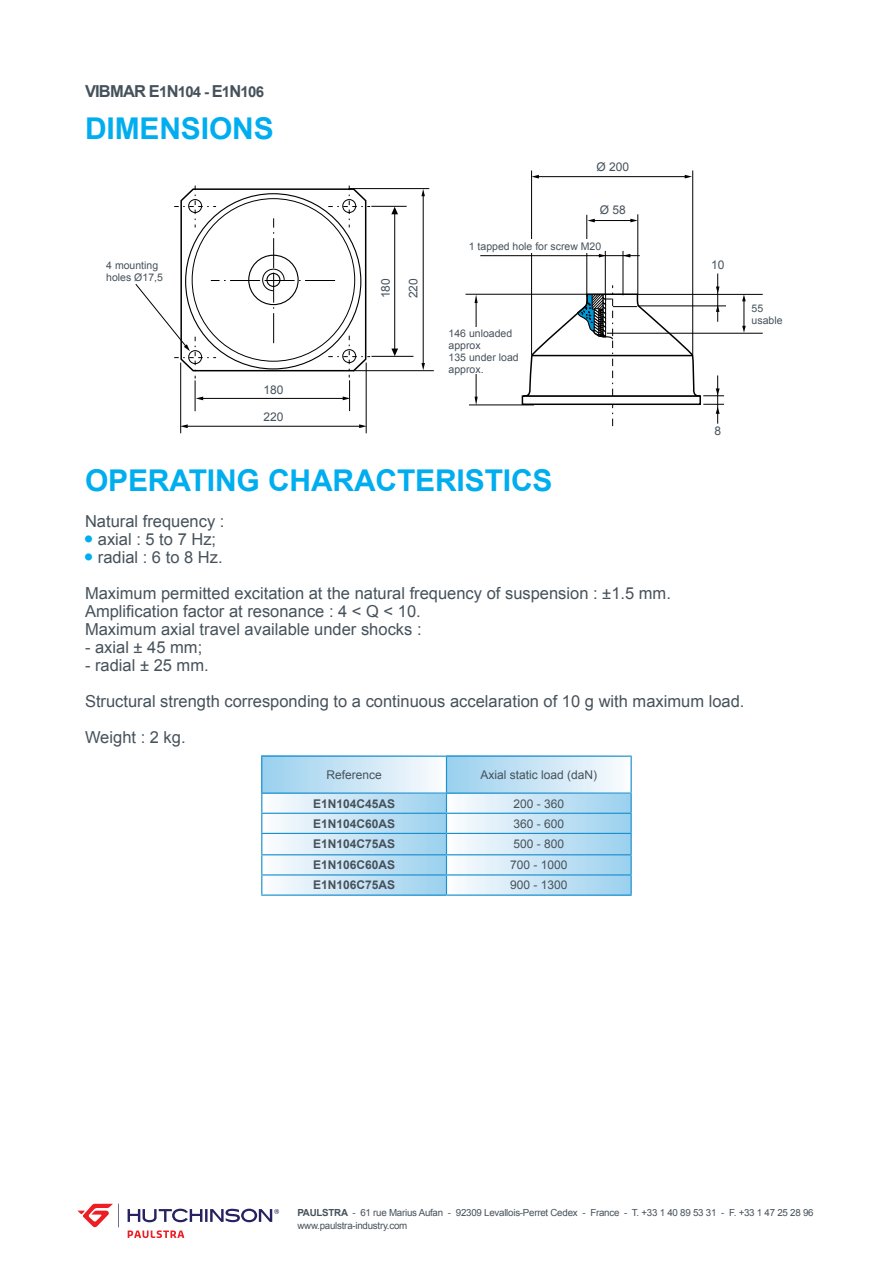
<style>
.page{position:relative;width:893px;height:1263px;background:#fff}
.page>*{position:absolute;margin:0;border:0;box-sizing:border-box;transform-origin:0 0}
.t1{font:700 30px "Arial";letter-spacing:-.005em;color:#00aeef}
.t2{font:16.5px/36px "Arial";color:#46525b}
.t3{font:700 16.5px "Arial";letter-spacing:-.05em;color:#46525b}
.t4{font:12px "Arial";color:#46525b}
.t5{font:700 12px "Arial";color:#46525b}
.t6{font:10.5px/12px "Arial";color:#46525b}
.t7{font:9.75px/13.5px "Arial";letter-spacing:-.025em;color:#46525b}
.s1{font-size:15px}
.s2{font-weight:700}
</style>
<div class="page">
<svg style="left:128px;top:1230px;width:56px;height:8px"></svg>
<svg style="left:128px;top:1209px;width:151px;height:13px"></svg>
<svg style="left:78px;top:1203px;width:41px;height:24px"></svg>
<svg style="left:262px;top:794px;width:184px;height:100px"></svg>
<div style="left:262px;top:756px;width:184px;height:37px;background:linear-gradient(to right,#9ad0ed,#fbfcfe)"></div>
<svg style="left:447px;top:794px;width:184px;height:100px"></svg>
<div style="left:447px;top:756px;width:184px;height:37px;background:linear-gradient(to right,#9ad0ed,#fbfcfe)"></div>
<hr style="left:261px;top:755px;width:185px;height:2px;background:#1b90cf">
<hr style="left:261px;top:757px;width:1px;height:35px;background:#1b90cf">
<hr style="left:446px;top:755px;width:186px;height:2px;background:#1b90cf">
<hr style="left:446px;top:757px;width:1px;height:35px;background:#1b90cf">
<hr style="left:631px;top:757px;width:1px;height:35px;background:#1b90cf">
<hr style="left:261px;top:792px;width:185px;height:2px;background:#1b90cf">
<hr style="left:446px;top:792px;width:186px;height:2px;background:#1b90cf">
<hr style="left:261px;top:813px;width:185px;height:1px;background:#1b90cf">
<hr style="left:446px;top:813px;width:186px;height:1px;background:#1b90cf">
<hr style="left:261px;top:833px;width:185px;height:1px;background:#1b90cf">
<hr style="left:446px;top:833px;width:186px;height:1px;background:#1b90cf">
<hr style="left:261px;top:854px;width:185px;height:1px;background:#1b90cf">
<hr style="left:446px;top:854px;width:186px;height:1px;background:#1b90cf">
<hr style="left:261px;top:874px;width:185px;height:1px;background:#1b90cf">
<svg style="left:261px;top:794px;width:1px;height:100px"></svg>
<hr style="left:446px;top:874px;width:186px;height:1px;background:#1b90cf">
<svg style="left:446px;top:794px;width:1px;height:100px"></svg>
<svg style="left:631px;top:794px;width:1px;height:100px"></svg>
<hr style="left:261px;top:894px;width:185px;height:2px;background:#1b90cf">
<hr style="left:446px;top:894px;width:186px;height:2px;background:#1b90cf">
<hr style="left:180px;top:363px;width:1px;height:70px;background:#000">
<hr style="left:366px;top:363px;width:1px;height:70px;background:#000">
<hr style="left:195px;top:380px;width:1px;height:31px;background:#000">
<hr style="left:349px;top:380px;width:1px;height:31px;background:#000">
<hr style="left:202px;top:398px;width:142px;height:1px;background:#000">
<svg style="left:343px;top:396px;width:7px;height:4px"></svg>
<svg style="left:196px;top:397px;width:7px;height:3px"></svg>
<hr style="left:186px;top:426px;width:175px;height:1px;background:#000">
<svg style="left:359px;top:424px;width:8px;height:4px"></svg>
<svg style="left:180px;top:424px;width:8px;height:4px"></svg>
<svg style="left:136px;top:186px;width:234px;height:193px"></svg>
<hr style="left:371px;top:206px;width:36px;height:1px;background:#000">
<hr style="left:371px;top:356px;width:42px;height:1px;background:#000">
<hr style="left:353px;top:370px;width:81px;height:1px;background:#000">
<hr style="left:349px;top:188px;width:80px;height:1px;background:#000">
<hr style="left:394px;top:213px;width:1px;height:137px;background:#000">
<svg style="left:391px;top:349px;width:7px;height:7px"></svg>
<svg style="left:391px;top:207px;width:7px;height:7px"></svg>
<hr style="left:423px;top:195px;width:1px;height:169px;background:#000">
<svg style="left:421px;top:363px;width:4px;height:7px"></svg>
<svg style="left:421px;top:189px;width:4px;height:7px"></svg>
<hr style="left:469px;top:405px;width:65px;height:1px;background:#000">
<hr style="left:480px;top:255px;width:120px;height:1px;background:#000">
<hr style="left:598px;top:255px;width:42px;height:1px;background:#000">
<hr style="left:531px;top:170px;width:1px;height:185px;background:#000">
<hr style="left:692px;top:170px;width:1px;height:185px;background:#000">
<hr style="left:476px;top:301px;width:1px;height:97px;background:#000">
<svg style="left:475px;top:397px;width:3px;height:8px"></svg>
<svg style="left:474px;top:295px;width:4px;height:8px"></svg>
<hr style="left:605px;top:251px;width:1px;height:44px;background:#000">
<hr style="left:623px;top:251px;width:1px;height:44px;background:#000">
<hr style="left:717px;top:273px;width:1px;height:49px;background:#000">
<svg style="left:742px;top:295px;width:4px;height:38px"></svg>
<hr style="left:466px;top:294px;width:121px;height:1px;background:#000">
<hr style="left:638px;top:294px;width:125px;height:1px;background:#000">
<hr style="left:638px;top:306px;width:88px;height:1px;background:#000">
<hr style="left:607px;top:333px;width:156px;height:1px;background:#000">
<hr style="left:586px;top:215px;width:1px;height:80px;background:#000">
<hr style="left:637px;top:214px;width:1px;height:81px;background:#000">
<hr style="left:593px;top:220px;width:39px;height:1px;background:#000">
<svg style="left:630px;top:219px;width:8px;height:3px"></svg>
<svg style="left:587px;top:219px;width:8px;height:3px"></svg>
<hr style="left:537px;top:176px;width:149px;height:1px;background:#000">
<svg style="left:685px;top:175px;width:7px;height:3px"></svg>
<svg style="left:532px;top:175px;width:7px;height:3px"></svg>
<svg style="left:522px;top:285px;width:202px;height:141px"></svg>
<div style="left:449px;top:327px;width:78px;height:47px;background:#fff"></div>
<div style="left:469px;top:239px;width:133px;height:14px;background:#fff"></div>
<p class="t3" style="left:85px;top:80px;width:180px">VIBMAR E<span class="s1">1</span>N<span class="s1">104 -</span> E<span class="s1">1</span>N<span class="s1">106</span></p>
<h1 class="t1" style="left:85px;top:108px;width:190px">DIMENSIONS</h1>
<p class="t6" style="left:106px;top:260px;width:58px">4 mounting holes Ø17,5</p>
<p class="t4" style="left:263px;top:382px;width:22px">180</p>
<p class="t4" style="left:263px;top:409px;width:22px">220</p>
<p class="t4" style="left:378px;top:298px;width:22px;rotate:-90deg">180</p>
<p class="t4" style="left:405px;top:298px;width:22px;rotate:-90deg">220</p>
<p class="t4" style="left:596px;top:159px;width:34px">Ø 200</p>
<p class="t4" style="left:600px;top:202px;width:28px">Ø 58</p>
<p class="t6" style="left:469px;top:240px;width:134px">1 tapped hole for screw M20</p>
<p class="t6" style="left:449px;top:327px;width:72px">146 unloaded approx<br>135 under load approx.</p>
<p class="t4" style="left:711px;top:257px;width:15px">10</p>
<p class="t6" style="left:752px;top:302px;width:32px">55 usable</p>
<p class="t4" style="left:714px;top:423px;width:8px">8</p>
<h1 class="t1" style="left:85px;top:460px;width:469px">OPERATING CHARACTERISTICS</h1>
<p class="t2" style="left:85px;top:503px;width:141px">Natural frequency :</p>
<p class="t2" style="left:85px;top:521px;width:133px"><sup>■</sup> axial : 5 to 7 Hz;</p>
<p class="t2" style="left:85px;top:539px;width:587px"><sup>■</sup> radial : 6 to 8 Hz.<br>Maximum permitted excitation at the natural frequency of suspension : ±1.5 mm.</p>
<p class="t2" style="left:85px;top:602px;width:338px;line-height:18px">Amplification factor at resonance : 4 &lt; Q &lt; 10.<br>Maximum axial travel available under shocks :</p>
<p class="t2" style="left:85px;top:629px;width:119px">- axial ± 45 mm;</p>
<p class="t2" style="left:85px;top:647px;width:661px">- radial ± 25 mm.<br>Structural strength corresponding to a continuous accelaration of 10 g with maximum load.<br>Weight : 2 kg.</p>
<p class="t4" style="left:326px;top:767px;width:57px">Reference</p>
<p class="t4" style="left:480px;top:767px;width:118px">Axial static load (daN)</p>
<p class="t5" style="left:313px;top:795px;width:84px">E1N104C45AS</p>
<p class="t4" style="left:513px;top:795px;width:52px">200 - 360</p>
<p class="t5" style="left:313px;top:815px;width:84px">E1N104C60AS</p>
<p class="t4" style="left:513px;top:816px;width:52px">360 - 600</p>
<p class="t5" style="left:313px;top:836px;width:84px">E1N104C75AS</p>
<p class="t4" style="left:513px;top:836px;width:52px">500 - 800</p>
<p class="t5" style="left:313px;top:857px;width:84px">E1N106C60AS</p>
<p class="t4" style="left:510px;top:857px;width:59px">700 - 1000</p>
<p class="t5" style="left:313px;top:877px;width:84px">E1N106C75AS</p>
<p class="t4" style="left:510px;top:877px;width:59px">900 - 1300</p>
<p class="t7" style="left:297px;top:1206px;width:518px"><span class="s2">PAULSTRA</span> - 61 rue Marius Aufan - 92309 Levallois-Perret Cedex - France - T. +33 1 40 89 53 31 - F. +33 1 47 25 28 96 www.paulstra-industry.com</p>
</div>
